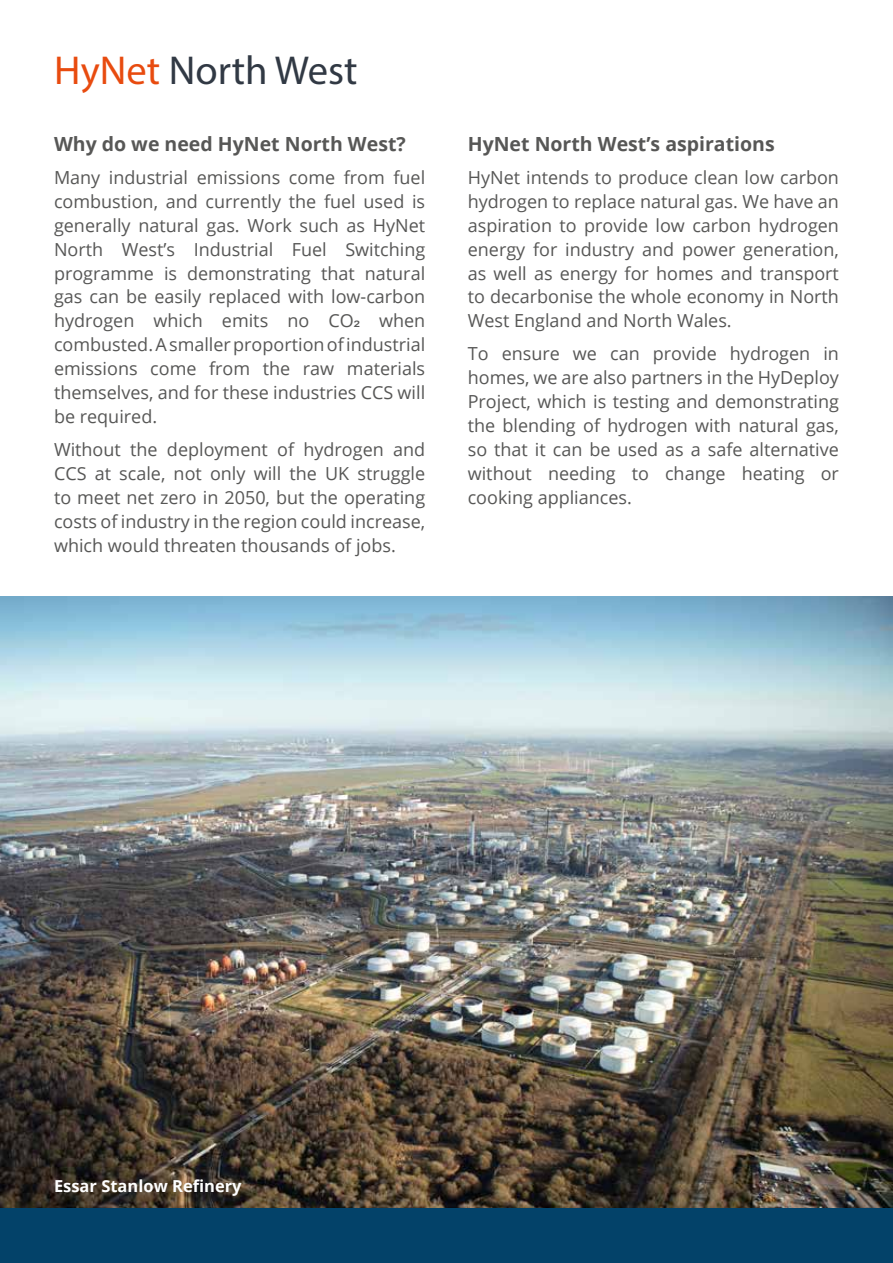
<style>
.page{position:relative;width:893px;height:1263px;background:#fff}
.page>*{position:absolute;margin:0;border:0;box-sizing:border-box;transform-origin:0 0}
.t1{font:40.5px "Myriad Pro";color:#313944}
.t2{font:700 19.5px "Open Sans";color:#575756}
.t3{font:18px/24px "Open Sans";color:#575756;text-align:justify}
.t4{font:700 16.5px "Open Sans";color:#fff}
.s1{color:#e84b0f}
.s2{font-family:"Arial"}
</style>
<div class="page">
<img style="left:0;top:597px;width:893px;height:612px">
<div style="left:0;top:1209px;width:893px;height:54px;background:#034269"></div>
<h1 class="t1" style="left:54px;top:46px;width:305px"><span class="s1">HyNet</span> North West</h1>
<p class="t2" style="left:54px;top:130px;width:353px">Why do we need HyNet North West?</p>
<p class="t3" style="left:54px;top:164px;width:373px">Many industrial emissions come from fuel combustion, and currently the fuel used is generally natural gas. Work such as HyNet North West’s Industrial Fuel Switching programme is demonstrating that natural gas can be easily replaced with low-carbon hydrogen which emits no CO<span class="s2">2</span> when combusted. A smaller proportion of industrial emissions come from the raw materials themselves, and for these industries CCS will be required.</p>
<p class="t3" style="left:54px;top:437px;width:373px">Without the deployment of hydrogen and CCS at scale, not only will the UK struggle to meet net zero in 2050, but the operating costs of industry in the region could increase, which would threaten thousands of jobs.</p>
<p class="t2" style="left:468px;top:130px;width:308px">HyNet North West’s aspirations</p>
<p class="t3" style="left:468px;top:164px;width:373px">HyNet intends to produce clean low carbon hydrogen to replace natural gas. We have an aspiration to provide low carbon hydrogen energy for industry and power generation, as well as energy for homes and transport to decarbonise the whole economy in North West England and North Wales.</p>
<p class="t3" style="left:468px;top:341px;width:373px">To ensure we can provide hydrogen in homes, we are also partners in the HyDeploy Project, which is testing and demonstrating the blending of hydrogen with natural gas, so that it can be used as a safe alternative without needing to change heating or cooking appliances.</p>
<p class="t4" style="left:54px;top:1174px;width:189px">Essar Stanlow Refinery</p>
</div>
